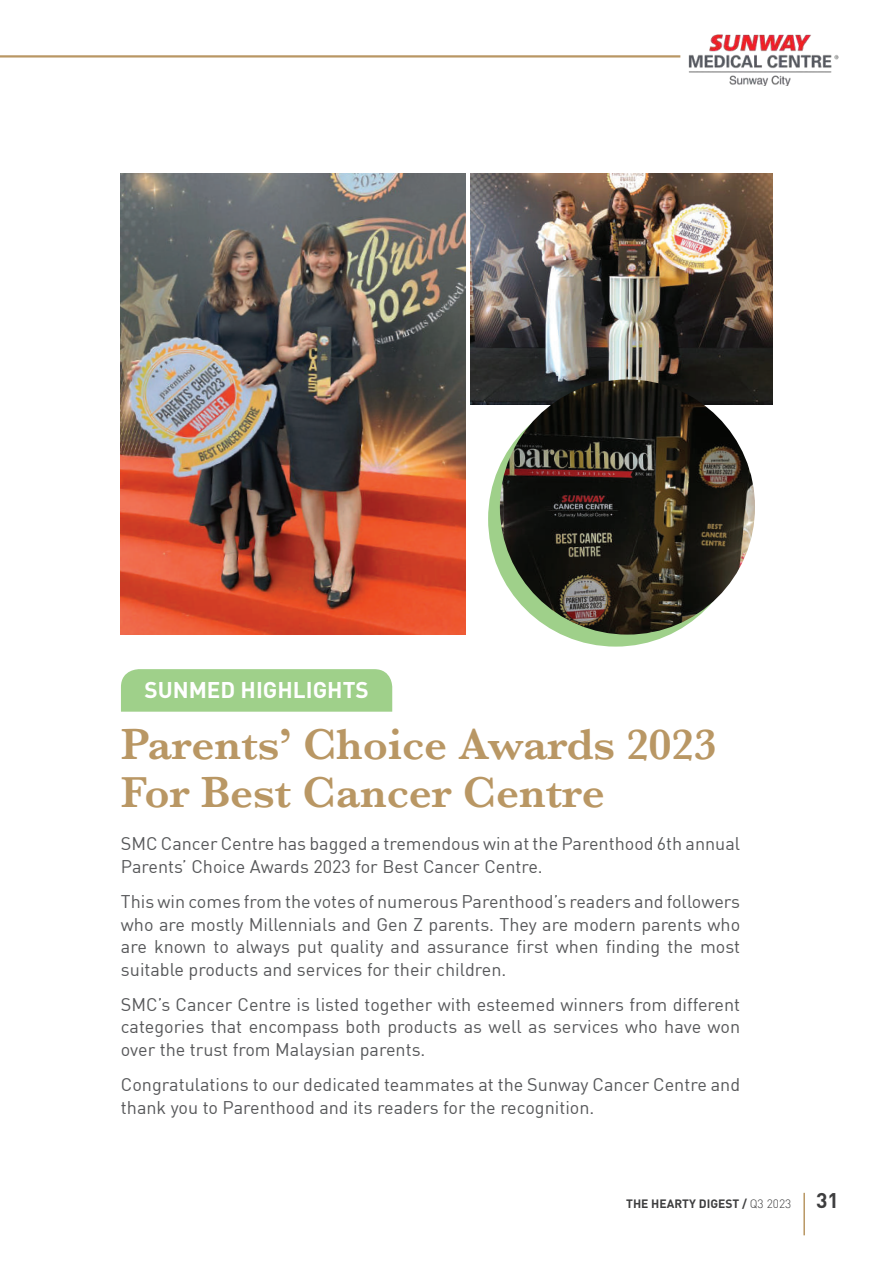
<style>
.page{position:relative;width:893px;height:1263px;background:#fff}
.page>*{position:absolute;margin:0;border:0;box-sizing:border-box;transform-origin:0 0}
.t1{font:600 45px/48px "Baskerville";color:#b99764}
.t2{font:700 22.5px "DIN";color:#fff}
.t3{font:18px/22.5px "DIN";color:#57585a}
.t4{font:700 12px "DIN";color:#3e3e3f}
.s1{font-weight:300}
.s2{font-size:21px}
</style>
<div class="page">
<hr style="left:803px;top:1193px;width:2px;height:42px;background:#b99764">
<hr style="left:0;top:55px;width:680px;height:3px;background:#b99764">
<img style="left:688px;top:34px;width:151px;height:52px">
<img style="left:470px;top:174px;width:302px;height:230px">
<img style="left:121px;top:174px;width:345px;height:461px">
<div style="left:488px;top:391px;width:255px;height:256px;background:#9fd08a;border-radius:50%"></div>
<img style="left:500px;top:379px;width:255px;height:256px;border-radius:128px">
<div style="left:121px;top:669px;width:271px;height:43px;background:#9fd08a"></div>
<p class="t2" style="left:144px;top:676px;width:226px">SUNMED HIGHLIGHTS</p>
<h1 class="t1" style="left:121px;top:720px;width:597px">Parents’ Choice Awards 2023<br>For Best Cancer Centre</h1>
<p class="t3" style="left:121px;top:832px;width:621px">SMC Cancer Centre has bagged a tremendous win at the Parenthood 6th annual<br>Parents’ Choice Awards 2023 for Best Cancer Centre.</p>
<p class="t3" style="left:121px;top:890px;width:621px;text-align:justify">This win comes from the votes of numerous Parenthood’s readers and followers who are mostly Millennials and Gen Z parents. They are modern parents who are known to always put quality and assurance first when finding the most suitable products and services for their children.</p>
<p class="t3" style="left:121px;top:993px;width:621px;text-align:justify">SMC’s Cancer Centre is listed together with esteemed winners from different categories that encompass both products as well as services who have won over the trust from Malaysian parents.</p>
<p class="t3" style="left:121px;top:1073px;width:621px">Congratulations to our dedicated teammates at the Sunway Cancer Centre and thank you to Parenthood and its readers for the recognition.</p>
<p class="t4" style="left:626px;top:1195px;width:214px">THE HEARTY DIGEST / <span class="s1">Q3 2023</span> <span class="s2">31</span></p>
</div>
